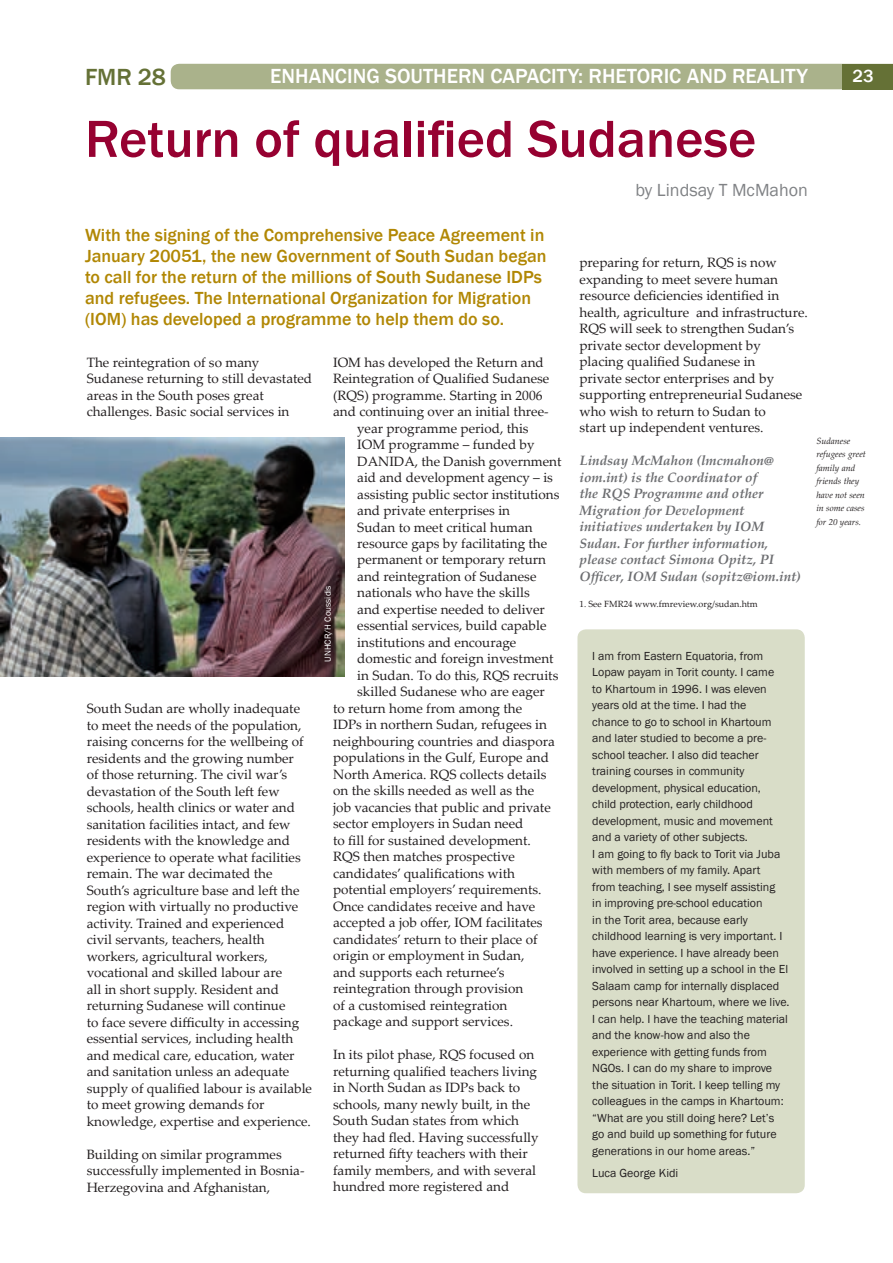
<style>
.page{position:relative;width:893px;height:1263px;background:#fff}
.page>*{position:absolute;margin:0;border:0;box-sizing:border-box;transform-origin:0 0}
._4_article_header{font:500 54px "Franklin Gothic";color:#960131}
.t1{font:500 24px "Franklin Gothic";color:#657136}
.t2{font:500 21px "Franklin Gothic";color:#fff}
._4_para_leader_copy{font:500 18px/21px "Franklin Gothic";color:#b18704}
._4_authors_name{font:18px "Franklin Gothic";color:#808285}
.t3{font:500 18px "Franklin Gothic";color:#fff}
._4_body_copy{font:13.5px/16.5px "Palatino Linotype";color:#231f20}
._4_author_biog_conta{font:italic 700 13.5px/16.5px "Palatino Linotype";color:#6c6d70}
._4_body_copy_box{font:12px/16.5px "Franklin Gothic";color:#231f20}
._4_captions_range_le{font:italic 9px/13.5px "Palatino Linotype";color:#231f20}
._4_body_copy__footno{font:9px "Palatino Linotype";color:#231f20}
._5_generic_photo_cre{font:9px "Franklin Gothic";color:#fff}
</style>
<div class="page">
<div style="left:171px;top:64px;width:671px;height:25px;background:#aab28b"></div>
<div style="left:842px;top:64px;width:51px;height:25px;background:#657136"></div>
<div style="left:577px;top:629px;width:228px;height:564px;background:#d9ddc8;border-radius:9px"></div>
<img style="left:0;top:437px;width:344px;height:239px">
<h2 class="t1" style="left:85px;top:63px;width:82px">FMR 28</h2>
<h3 class="t2" style="left:270px;top:63px;width:539px">enhancing southern capacity: rhetoric and reality</h3>
<h3 class="t3" style="left:853px;top:65px;width:23px">23</h3>
<p class="_4_article_header" style="left:85px;top:105px;width:673px">Return of qualified Sudanese</p>
<p class="_4_authors_name" style="left:636px;top:178px;width:174px">by Lindsay T McMahon</p>
<p class="_4_para_leader_copy" style="left:85px;top:224px;width:463px">With the signing of the Comprehensive Peace Agreement in January 20051, the new Government of South Sudan began to call for the return of the millions of South Sudanese IDPs and refugees. The International Organization for Migration (IOM) has developed a programme to help them do so.</p>
<p class="_4_body_copy" style="left:87px;top:353px;width:227px">The reintegration of so many Sudanese returning to still devastated areas in the South poses great challenges. Basic social services in</p>
<p class="_4_body_copy" style="left:87px;top:700px;width:227px">South Sudan are wholly inadequate to meet the needs of the population, raising concerns for the wellbeing of residents and the growing number<br>of those returning. The civil war’s devastation of the South left few schools, health clinics or water and sanitation facilities intact, and few residents with the knowledge and experience to operate what facilities remain. The war decimated the South’s agriculture base and left the region with virtually no productive activity. Trained and experienced civil servants, teachers, health workers, agricultural workers, vocational and skilled labour are<br>all in short supply. Resident and returning Sudanese will continue<br>to face severe difficulty in accessing essential services, including health and medical care, education, water and sanitation unless an adequate supply of qualified labour is available to meet growing demands for knowledge, expertise and experience.</p>
<p class="_4_body_copy" style="left:87px;top:1145px;width:219px">Building on similar programmes successfully implemented in Bosnia-<br>Herzegovina and Afghanistan,</p>
<p class="_4_body_copy" style="left:333px;top:353px;width:212px">IOM has developed the Return and</p>
<p class="_4_body_copy" style="left:333px;top:370px;width:218px">Reintegration of Qualified Sudanese</p>
<p class="_4_body_copy" style="left:333px;top:386px;width:211px">(RQS) programme. Starting in 2006</p>
<p class="_4_body_copy" style="left:333px;top:403px;width:217px">and continuing over an initial three-</p>
<p class="_4_body_copy" style="left:357px;top:419px;width:173px">year programme period, this</p>
<p class="_4_body_copy" style="left:357px;top:436px;width:179px">IOM programme – funded by</p>
<p class="_4_body_copy" style="left:357px;top:452px;width:206px">DANIDA, the Danish government</p>
<p class="_4_body_copy" style="left:357px;top:469px;width:197px">aid and development agency – is</p>
<p class="_4_body_copy" style="left:357px;top:485px;width:204px">assisting public sector institutions</p>
<p class="_4_body_copy" style="left:357px;top:502px;width:154px">and private enterprises in</p>
<p class="_4_body_copy" style="left:357px;top:518px;width:177px">Sudan to meet critical human</p>
<p class="_4_body_copy" style="left:357px;top:535px;width:191px">resource gaps by facilitating the</p>
<p class="_4_body_copy" style="left:357px;top:551px;width:190px">permanent or temporary return</p>
<p class="_4_body_copy" style="left:357px;top:568px;width:181px">and reintegration of Sudanese</p>
<p class="_4_body_copy" style="left:357px;top:584px;width:174px">nationals who have the skills</p>
<p class="_4_body_copy" style="left:357px;top:601px;width:189px">and expertise needed to deliver</p>
<p class="_4_body_copy" style="left:357px;top:617px;width:191px">essential services, build capable</p>
<p class="_4_body_copy" style="left:357px;top:634px;width:161px">institutions and encourage</p>
<p class="_4_body_copy" style="left:357px;top:650px;width:198px">domestic and foreign investment</p>
<p class="_4_body_copy" style="left:357px;top:667px;width:203px">in Sudan. To do this, RQS recruits</p>
<p class="_4_body_copy" style="left:357px;top:683px;width:189px">skilled Sudanese who are eager</p>
<p class="_4_body_copy" style="left:333px;top:700px;width:191px">to return home from among the</p>
<p class="_4_body_copy" style="left:333px;top:716px;width:215px">IDPs in northern Sudan, refugees in</p>
<p class="_4_body_copy" style="left:333px;top:733px;width:223px">neighbouring countries and diaspora</p>
<p class="_4_body_copy" style="left:333px;top:749px;width:217px">populations in the Gulf, Europe and</p>
<p class="_4_body_copy" style="left:333px;top:766px;width:215px">North America. RQS collects details</p>
<p class="_4_body_copy" style="left:333px;top:782px;width:203px">on the skills needed as well as the</p>
<p class="_4_body_copy" style="left:333px;top:799px;width:219px">job vacancies that public and private</p>
<p class="_4_body_copy" style="left:333px;top:815px;width:192px">sector employers in Sudan need</p>
<p class="_4_body_copy" style="left:333px;top:832px;width:199px">to fill for sustained development.</p>
<p class="_4_body_copy" style="left:333px;top:848px;width:183px">RQS then matches prospective</p>
<p class="_4_body_copy" style="left:333px;top:865px;width:183px">candidates’ qualifications with</p>
<p class="_4_body_copy" style="left:333px;top:881px;width:210px">potential employers’ requirements.</p>
<p class="_4_body_copy" style="left:333px;top:897px;width:204px">Once candidates receive and have</p>
<p class="_4_body_copy" style="left:333px;top:914px;width:211px">accepted a job offer, IOM facilitates</p>
<p class="_4_body_copy" style="left:333px;top:930px;width:206px">candidates’ return to their place of</p>
<p class="_4_body_copy" style="left:333px;top:947px;width:193px">origin or employment in Sudan,</p>
<p class="_4_body_copy" style="left:333px;top:963px;width:173px">and supports each returnee’s</p>
<p class="_4_body_copy" style="left:333px;top:980px;width:192px">reintegration through provision</p>
<p class="_4_body_copy" style="left:333px;top:996px;width:176px">of a customised reintegration</p>
<p class="_4_body_copy" style="left:333px;top:1013px;width:181px">package and support services.</p>
<p class="_4_body_copy" style="left:333px;top:1046px;width:207px">In its pilot phase, RQS focused on returning qualified teachers living in North Sudan as IDPs back to schools, many newly built, in the<br>South Sudan states from which they had fled. Having successfully returned fifty teachers with their family members, and with several hundred more registered and</p>
<p class="_5_generic_photo_cre" style="left:322px;top:662px;width:78px;rotate:-90deg">UNHCR/H Coussidis</p>
<p class="_4_body_copy" style="left:579px;top:254px;width:230px">preparing for return, RQS is now expanding to meet severe human resource deficiencies identified in health, agriculture and infrastructure.<br>RQS will seek to strengthen Sudan’s private sector development by placing qualified Sudanese in<br>private sector enterprises and by supporting entrepreneurial Sudanese who wish to return to Sudan to<br>start up independent ventures.</p>
<p class="_4_author_biog_conta" style="left:579px;top:452px;width:223px">Lindsay McMahon (lmcmahon@ iom.int) is the Coordinator of<br>the RQS Programme and other<br>Migration for Development initiatives undertaken by IOM<br>Sudan. For further information, please contact Simona Opitz, PI<br>Officer, IOM Sudan (sopitz@iom.int)</p>
<p class="_4_body_copy__footno" style="left:579px;top:598px;width:180px">1. See FMR24 www.fmreview.org/sudan.htm</p>
<p class="_4_captions_range_le" style="left:816px;top:434px;width:51px">Sudanese refugees greet family and friends they have not seen in some cases for 20 years.</p>
<p class="_4_body_copy_box" style="left:592px;top:648px;width:184px">I am from Eastern Equatoria, from<br>Lopaw payam in Torit county. I came to Khartoum in 1996. I was eleven years old at the time. I had the chance to go to school in Khartoum and later studied to become a pre&shy;school teacher. I also did teacher training courses in community development, physical education, child protection, early childhood development, music and movement and a variety of other subjects.</p>
<p class="_4_body_copy_box" style="left:592px;top:846px;width:199px">I am going to fly back to Torit via Juba with members of my family. Apart<br>from teaching, I see myself assisting<br>in improving pre-school education<br>in the Torit area, because early childhood learning is very important. I have experience. I have already been involved in setting up a school in the El Salaam camp for internally displaced persons near Khartoum, where we live.</p>
<p class="_4_body_copy_box" style="left:592px;top:1011px;width:197px">I can help. I have the teaching material and the know-how and also the experience with getting funds from NGOs. I can do my share to improve the situation in Torit. I keep telling my colleagues in the camps in Khartoum: “What are you still doing here? Let’s go and build up something for future generations in our home areas.”</p>
<p class="_4_body_copy_box" style="left:592px;top:1165px;width:88px">Luca George Kidi</p>
</div>
